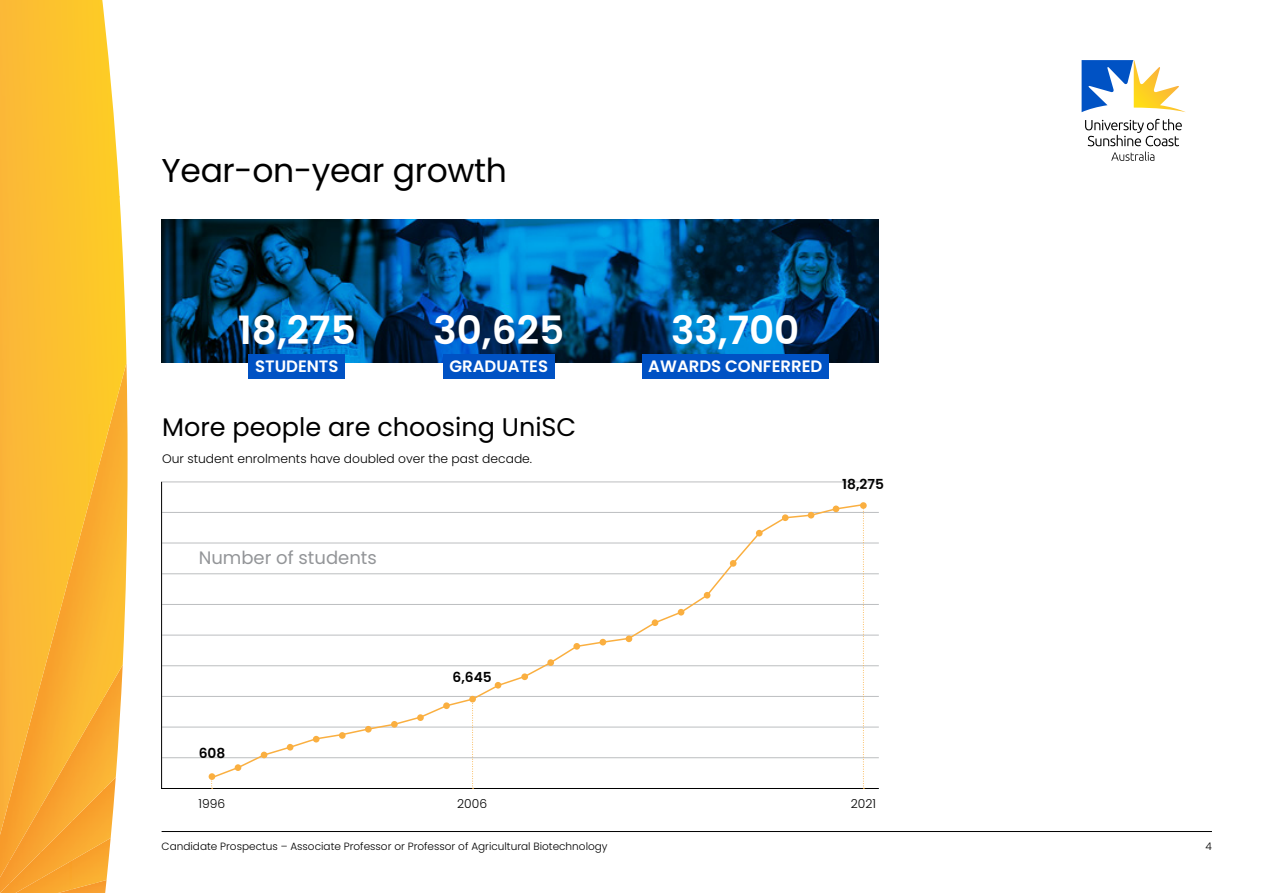
<style>
.page{position:relative;width:1263px;height:893px;background:#fff}
.page>*{position:absolute;margin:0;border:0;box-sizing:border-box;transform-origin:0 0}
.t1{font:600 39px "Poppins";color:#fff}
.t2{font:33px "Poppins";letter-spacing:-.01em;color:#000}
.t3{font:25.5px "Poppins";color:#000}
.t4{font:18px "Poppins";color:#939598}
.t5{font:600 16.5px "Poppins";color:#fff}
.t6{font:600 13.8px "Poppins";color:#000}
.t7{font:300 12.3px "Poppins";color:#000}
.t8{font:300 10.5px "Poppins";color:#000}
</style>
<div class="page">
<img style="left:72px;top:883px;width:35px;height:10px">
<img style="left:72px;top:843px;width:39px;height:40px">
<img style="left:42px;top:879px;width:30px;height:14px">
<img style="left:71px;top:882px;width:27px;height:8px">
<img style="left:104px;top:790px;width:11px;height:53px">
<img style="left:73px;top:821px;width:31px;height:40px">
<img style="left:42px;top:852px;width:31px;height:27px">
<img style="left:10px;top:883px;width:32px;height:10px">
<img style="left:104px;top:708px;width:17px;height:69px">
<img style="left:73px;top:708px;width:31px;height:81px">
<img style="left:42px;top:759px;width:31px;height:61px">
<img style="left:39px;top:811px;width:3px;height:40px">
<svg style="left:103px;top:777px;width:13px;height:13px"></svg>
<img style="left:72px;top:789px;width:32px;height:32px">
<img style="left:41px;top:820px;width:32px;height:32px">
<img style="left:10px;top:851px;width:32px;height:32px">
<img style="left:99px;top:363px;width:29px;height:302px">
<img style="left:69px;top:501px;width:30px;height:204px">
<img style="left:39px;top:603px;width:30px;height:154px">
<img style="left:35px;top:728px;width:4px;height:81px">
<img style="left:7px;top:821px;width:1px;height:40px">
<img style="left:98px;top:665px;width:25px;height:43px">
<img style="left:69px;top:705px;width:30px;height:54px">
<img style="left:38px;top:757px;width:31px;height:54px">
<img style="left:8px;top:809px;width:31px;height:54px">
<img style="left:7px;top:861px;width:3px;height:32px">
<img style="left:0;top:0;width:120px;height:196px">
<img style="left:0;top:196px;width:126px;height:220px">
<img style="left:0;top:414px;width:89px;height:188px">
<img style="left:0;top:602px;width:63px;height:126px">
<img style="left:0;top:726px;width:29px;height:95px">
<img style="left:117px;top:363px;width:9px;height:34px">
<img style="left:89px;top:393px;width:29px;height:108px">
<img style="left:62px;top:497px;width:29px;height:106px">
<img style="left:34px;top:601px;width:29px;height:108px">
<img style="left:6px;top:705px;width:29px;height:108px">
<img style="left:0;top:809px;width:7px;height:84px">
<hr style="left:162px;top:831px;width:1050px;height:1px;background:#000">
<svg style="left:1085px;top:119px;width:97px;height:42px"></svg>
<svg style="left:1081px;top:60px;width:104px;height:52px"></svg>
<svg style="left:161px;top:481px;width:718px;height:308px"></svg>
<img style="left:162px;top:219px;width:717px;height:143px">
<div style="left:249px;top:354px;width:96px;height:25px;background:#0052c4"></div>
<div style="left:443px;top:354px;width:111px;height:25px;background:#0052c4"></div>
<div style="left:642px;top:354px;width:187px;height:25px;background:#0052c4"></div>
<svg style="left:210px;top:503px;width:655px;height:276px"></svg>
<div style="left:209px;top:773px;width:6px;height:7px;background:#faaf40;border-radius:50%"></div>
<div style="left:235px;top:764px;width:6px;height:7px;background:#faaf40;border-radius:50%"></div>
<svg style="left:261px;top:752px;width:6px;height:6px"></svg>
<div style="left:287px;top:744px;width:6px;height:7px;background:#faaf40;border-radius:50%"></div>
<div style="left:313px;top:736px;width:7px;height:6px;background:#faaf40;border-radius:50%"></div>
<div style="left:339px;top:732px;width:7px;height:7px;background:#faaf40;border-radius:50%"></div>
<div style="left:365px;top:726px;width:7px;height:7px;background:#faaf40;border-radius:50%"></div>
<div style="left:391px;top:721px;width:7px;height:7px;background:#faaf40;border-radius:50%"></div>
<div style="left:417px;top:714px;width:7px;height:7px;background:#faaf40;border-radius:50%"></div>
<div style="left:443px;top:702px;width:7px;height:7px;background:#faaf40;border-radius:50%"></div>
<div style="left:469px;top:696px;width:7px;height:6px;background:#faaf40;border-radius:50%"></div>
<div style="left:495px;top:682px;width:6px;height:7px;background:#faaf40;border-radius:50%"></div>
<div style="left:521px;top:673px;width:7px;height:7px;background:#faaf40;border-radius:50%"></div>
<div style="left:547px;top:659px;width:7px;height:7px;background:#faaf40;border-radius:50%"></div>
<div style="left:573px;top:643px;width:7px;height:7px;background:#faaf40;border-radius:50%"></div>
<div style="left:599px;top:639px;width:7px;height:6px;background:#faaf40;border-radius:50%"></div>
<div style="left:626px;top:635px;width:6px;height:7px;background:#faaf40;border-radius:50%"></div>
<div style="left:652px;top:619px;width:6px;height:7px;background:#faaf40;border-radius:50%"></div>
<div style="left:678px;top:609px;width:6px;height:7px;background:#faaf40;border-radius:50%"></div>
<div style="left:704px;top:592px;width:6px;height:7px;background:#faaf40;border-radius:50%"></div>
<div style="left:756px;top:530px;width:7px;height:6px;background:#faaf40;border-radius:50%"></div>
<svg style="left:808px;top:512px;width:6px;height:6px"></svg>
<div style="left:782px;top:514px;width:7px;height:7px;background:#faaf40;border-radius:50%"></div>
<div style="left:833px;top:505px;width:6px;height:7px;background:#faaf40;border-radius:50%"></div>
<div style="left:860px;top:502px;width:7px;height:7px;background:#faaf40;border-radius:50%"></div>
<div style="left:730px;top:560px;width:6px;height:7px;background:#faaf40;border-radius:50%"></div>
<svg style="left:211px;top:779px;width:2px;height:10px"></svg>
<svg style="left:472px;top:702px;width:2px;height:87px"></svg>
<svg style="left:863px;top:508px;width:1px;height:281px"></svg>
<h2 class="t2" style="left:162px;top:151px;width:347px">Year-on-year growth</h2>
<h1 class="t1" style="left:238px;top:307px;width:119px">18,275</h1>
<h3 class="t5" style="left:255px;top:357px;width:85px">STUDENTS</h3>
<h1 class="t1" style="left:433px;top:307px;width:132px">30,625</h1>
<h3 class="t5" style="left:450px;top:357px;width:100px">GRADUATES</h3>
<h3 class="t3" style="left:162px;top:413px;width:416px">More people are choosing UniSC</h3>
<p class="t7" style="left:162px;top:452px;width:371px">Our student enrolments have doubled over the past decade.</p>
<h3 class="t4" style="left:199px;top:547px;width:180px">Number of students</h3>
<h3 class="t6" style="left:199px;top:745px;width:28px">608</h3>
<h3 class="t6" style="left:453px;top:669px;width:41px">6,645</h3>
<h1 class="t1" style="left:671px;top:307px;width:130px">33,700</h1>
<h3 class="t5" style="left:648px;top:357px;width:175px">AWARDS CONFERRED</h3>
<h3 class="t6" style="left:842px;top:477px;width:43px">18,275</h3>
<p class="t7" style="left:199px;top:796px;width:28px">1996</p>
<p class="t7" style="left:457px;top:796px;width:31px">2006</p>
<p class="t7" style="left:851px;top:796px;width:27px">2021</p>
<p class="t8" style="left:162px;top:841px;width:448px">Candidate Prospectus – Associate Professor or Professor of Agricultural Biotechnology</p>
<p class="t8" style="left:1205px;top:841px;width:8px">4</p>
</div>
